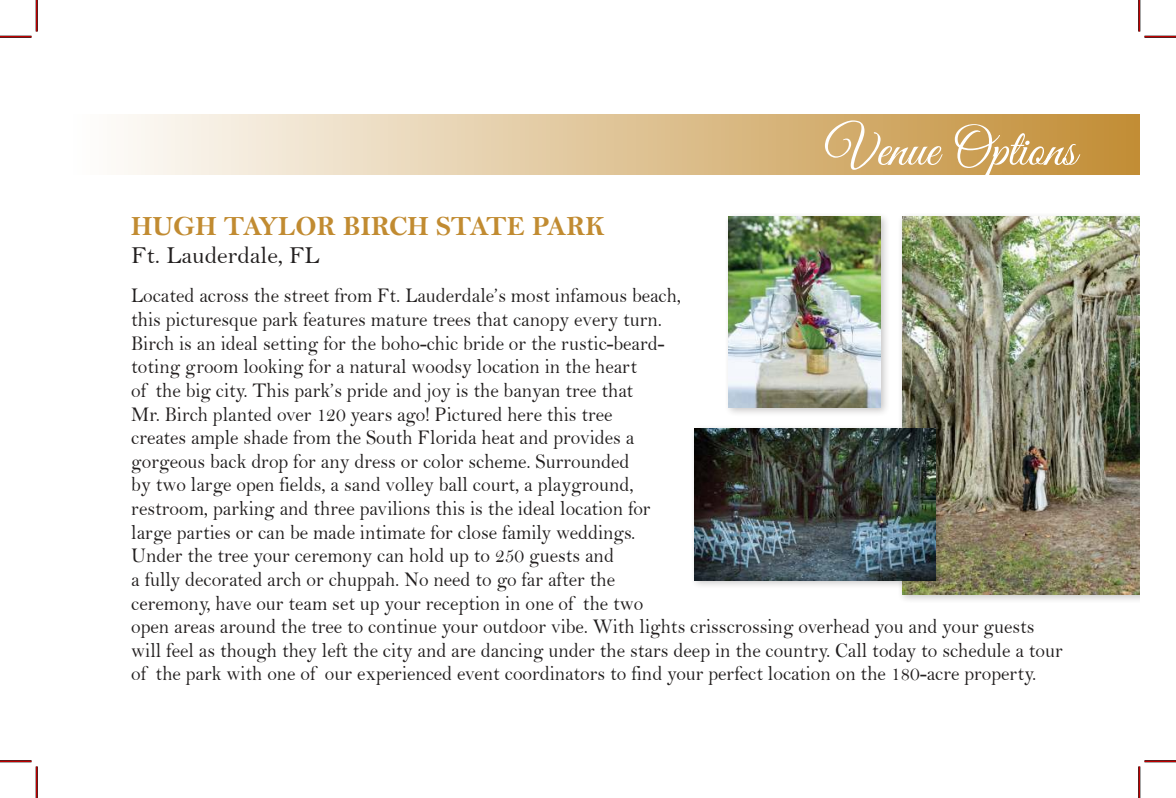
<style>
.page{position:relative;width:1176px;height:798px;background:#fff}
.page>*{position:absolute;margin:0;border:0;box-sizing:border-box;transform-origin:0 0}
.t1{font:52.5px "Great Vibes";color:#fff}
.t2{font:28px "Bell MT Bold";color:#c18b31}
.t3{font:24.5px "Bell";color:#221f1f}
.t4{font:21px/23.6px "Bell";color:#221f1f;scale:.93 1}
</style>
<div class="page">
<div style="left:897px;top:212px;width:242px;height:392px;background:#221f1f;opacity:.25"></div>
<img style="left:902px;top:216px;width:237px;height:378px">
<div style="left:68px;top:115px;width:1071px;height:60px;background:linear-gradient(to right,#fff,#c28d35)"></div>
<div style="left:724px;top:212px;width:167px;height:205px;background:#221f1f;opacity:.25"></div>
<img style="left:729px;top:216px;width:152px;height:192px">
<div style="left:690px;top:424px;width:255px;height:166px;background:#221f1f;opacity:.25"></div>
<img style="left:694px;top:429px;width:241px;height:151px">
<hr style="left:0;top:36px;width:32px;height:2px;background:#000">
<hr style="left:1145px;top:36px;width:31px;height:2px;background:#000">
<hr style="left:0;top:760px;width:32px;height:2px;background:#000">
<hr style="left:1145px;top:760px;width:31px;height:2px;background:#000">
<hr style="left:36px;top:0;width:2px;height:31px;background:#000">
<hr style="left:36px;top:766px;width:2px;height:32px;background:#000">
<hr style="left:1138px;top:0;width:2px;height:31px;background:#000">
<hr style="left:1138px;top:766px;width:2px;height:32px;background:#000">
<hr style="left:0;top:36px;width:32px;height:1px;background:#f00">
<hr style="left:1145px;top:36px;width:31px;height:1px;background:#f00">
<hr style="left:0;top:761px;width:32px;height:1px;background:#f00">
<hr style="left:1145px;top:761px;width:31px;height:1px;background:#f00">
<hr style="left:36px;top:0;width:1px;height:31px;background:#f00">
<hr style="left:36px;top:766px;width:1px;height:32px;background:#f00">
<hr style="left:1139px;top:0;width:1px;height:31px;background:#f00">
<hr style="left:1139px;top:766px;width:1px;height:32px;background:#f00">
<h1 class="t1" style="left:825px;top:120px;width:252px">Venue Options</h1>
<h2 class="t2" style="left:131px;top:209px;width:475px">HUGH TAYLOR BIRCH STATE PARK</h2>
<p class="t3" style="left:131px;top:241px;width:190px">Ft. Lauderdale, FL</p>
<p class="t4" style="left:131px;top:284px;width:1003px">Located across the street from Ft. Lauderdale’s most infamous beach,<br>this picturesque park features mature trees that canopy every turn.<br>Birch is an ideal setting for the boho-chic bride or the rustic-beard-<br>toting groom looking for a natural woodsy location in the heart<br>of the big city. This park’s pride and joy is the banyan tree that<br>Mr. Birch planted over 120 years ago! Pictured here this tree<br>creates ample shade from the South Florida heat and provides a<br>gorgeous back drop for any dress or color scheme. Surrounded<br>by two large open fields, a sand volley ball court, a playground,<br>restroom, parking and three pavilions this is the ideal location for<br>large parties or can be made intimate for close family weddings.<br>Under the tree your ceremony can hold up to 250 guests and<br>a fully decorated arch or chuppah. No need to go far after the<br>ceremony, have our team set up your reception in one of the two<br>open areas around the tree to continue your outdoor vibe. With lights crisscrossing overhead you and your guests will feel as though they left the city and are dancing under the stars deep in the country. Call today to schedule a tour of the park with one of our experienced event coordinators to find your perfect location on the 180-acre property.</p>
</div>
